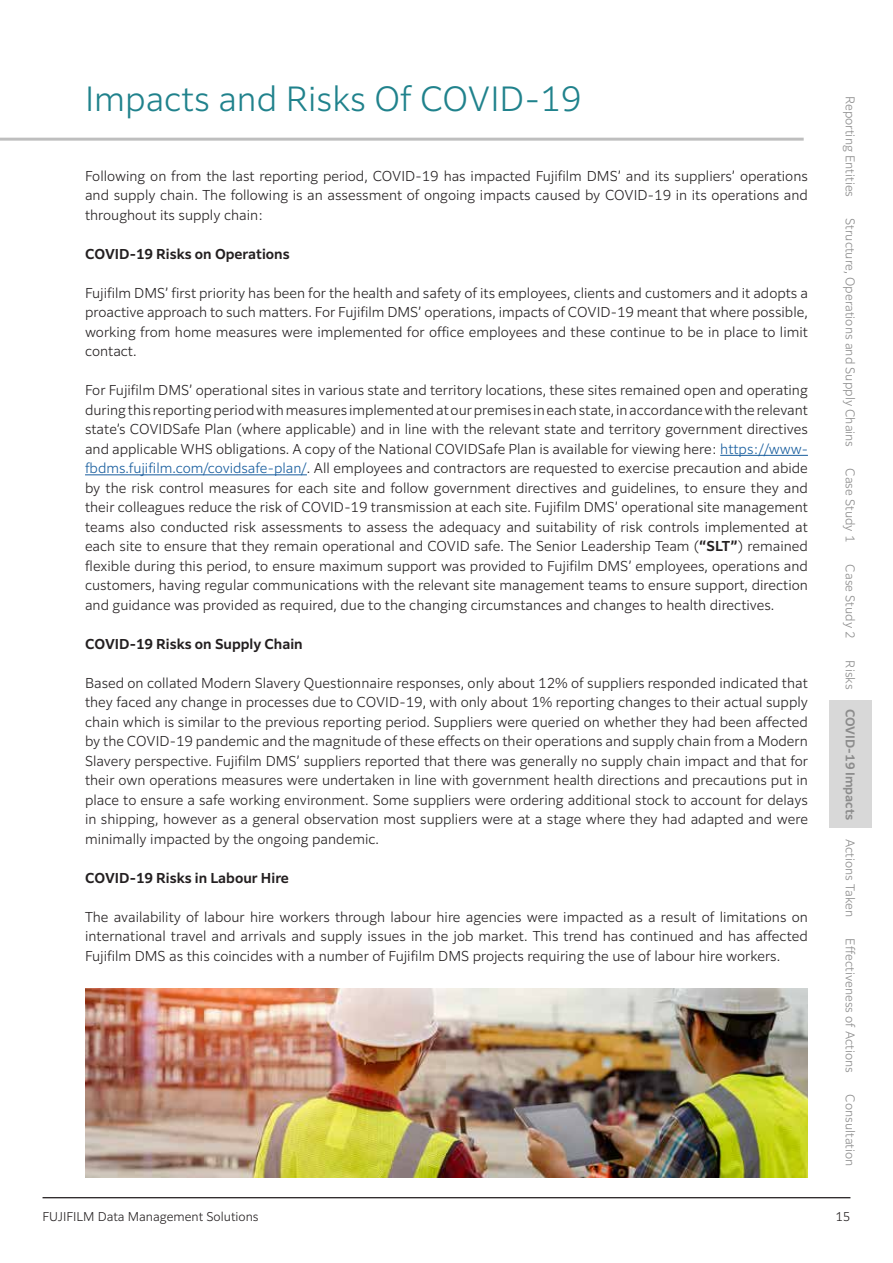
<style>
.page{position:relative;width:893px;height:1263px;background:#fff}
.page>*{position:absolute;margin:0;border:0;box-sizing:border-box;transform-origin:0 0}
.t1{font:300 33px "Clarimo UDPE";color:#20828c}
.t2{font:300 13.5px/19.5px "Clarimo UDPE";color:#231f20;text-align:justify}
.t3{font:600 13.5px "Clarimo UDPE";color:#231f20}
.t4{font:300 12px "Clarimo UDPE";color:#8c8c8c}
.t5{font:300 12px "Clarimo UDPE";color:#231f20}
.t6{font:600 12px "Clarimo UDPE";color:#8c8c8c}
.s1{color:#175d9e}
.s2{font-weight:600}
</style>
<div class="page">
<hr style="left:43px;top:1197px;width:807px;height:1px;background:#231f20">
<div style="left:829px;top:700px;width:43px;height:128px;background:#d8d8d8"></div>
<hr style="left:720px;top:455px;width:88px;height:1px;background:#175d9e">
<hr style="left:85px;top:474px;width:222px;height:1px;background:#175d9e">
<hr style="left:0;top:138px;width:804px;height:3px;background:#bebebe">
<img style="left:85px;top:989px;width:723px;height:189px">
<h1 class="t1" style="left:85px;top:72px;width:498px">Impacts and Risks Of COVID-19</h1>
<p class="t2" style="left:85px;top:165px;width:724px">Following on from the last reporting period, COVID-19 has impacted Fujifilm DMS’ and its suppliers’ operations and supply chain. The following is an assessment of ongoing impacts caused by COVID-19 in its operations and throughout its supply chain:</p>
<p class="t3" style="left:85px;top:243px;width:206px">COVID-19 Risks on Operations</p>
<p class="t2" style="left:85px;top:282px;width:724px">Fujifilm DMS’ first priority has been for the health and safety of its employees, clients and customers and it adopts a proactive approach to such matters. For Fujifilm DMS’ operations, impacts of COVID-19 meant that where possible, working from home measures were implemented for office employees and these continue to be in place to limit contact.</p>
<p class="t2" style="left:85px;top:380px;width:724px">For Fujifilm DMS’ operational sites in various state and territory locations, these sites remained open and operating during this reporting period with measures implemented at our premises in each state, in accordance with the relevant state’s COVIDSafe Plan (where applicable) and in line with the relevant state and territory government directives and applicable WHS obligations. A copy of the National COVIDSafe Plan is available for viewing here: <span class="s1">https://www&shy;fbdms.fujifilm.com/covidsafe-plan/</span>. All employees and contractors are requested to exercise precaution and abide by the risk control measures for each site and follow government directives and guidelines, to ensure they and their colleagues reduce the risk of COVID-19 transmission at each site. Fujifilm DMS’ operational site management teams also conducted risk assessments to assess the adequacy and suitability of risk controls implemented at each site to ensure that they remain operational and COVID safe. The Senior Leadership Team (<span class="s2">“SLT”</span>) remained flexible during this period, to ensure maximum support was provided to Fujifilm DMS’ employees, operations and customers, having regular communications with the relevant site management teams to ensure support, direction and guidance was provided as required, due to the changing circumstances and changes to health directives.</p>
<p class="t3" style="left:85px;top:633px;width:219px">COVID-19 Risks on Supply Chain</p>
<p class="t2" style="left:85px;top:672px;width:724px">Based on collated Modern Slavery Questionnaire responses, only about 12% of suppliers responded indicated that they faced any change in processes due to COVID-19, with only about 1% reporting changes to their actual supply chain which is similar to the previous reporting period. Suppliers were queried on whether they had been affected by the COVID-19 pandemic and the magnitude of these effects on their operations and supply chain from a Modern Slavery perspective. Fujifilm DMS’ suppliers reported that there was generally no supply chain impact and that for their own operations measures were undertaken in line with government health directions and precautions put in place to ensure a safe working environment. Some suppliers were ordering additional stock to account for delays in shipping, however as a general observation most suppliers were at a stage where they had adapted and were minimally impacted by the ongoing pandemic.</p>
<p class="t3" style="left:85px;top:867px;width:205px">COVID-19 Risks in Labour Hire</p>
<p class="t2" style="left:85px;top:906px;width:724px">The availability of labour hire workers through labour hire agencies were impacted as a result of limitations on international travel and arrivals and supply issues in the job market. This trend has continued and has affected Fujifilm DMS as this coincides with a number of Fujifilm DMS projects requiring the use of labour hire workers.</p>
<p class="t4" style="left:860px;top:96px;width:103px;rotate:90deg">Reporting Entities</p>
<p class="t4" style="left:860px;top:218px;width:231px;rotate:90deg">Structure, Operations and Supply Chains</p>
<p class="t4" style="left:860px;top:468px;width:76px;rotate:90deg">Case Study 1</p>
<p class="t4" style="left:860px;top:564px;width:76px;rotate:90deg">Case Study 2</p>
<p class="t4" style="left:860px;top:660px;width:31px;rotate:90deg">Risks</p>
<p class="t6" style="left:860px;top:709px;width:113px;rotate:90deg">COVID-19 Impacts</p>
<p class="t4" style="left:860px;top:839px;width:80px;rotate:90deg">Actions Taken</p>
<p class="t4" style="left:860px;top:938px;width:136px;rotate:90deg">Effectiveness of Actions</p>
<p class="t4" style="left:860px;top:1094px;width:73px;rotate:90deg">Consultation</p>
<p class="t5" style="left:43px;top:1207px;width:218px">FUJIFILM Data Management Solutions</p>
<p class="t5" style="left:835px;top:1207px;width:17px">15</p>
</div>
